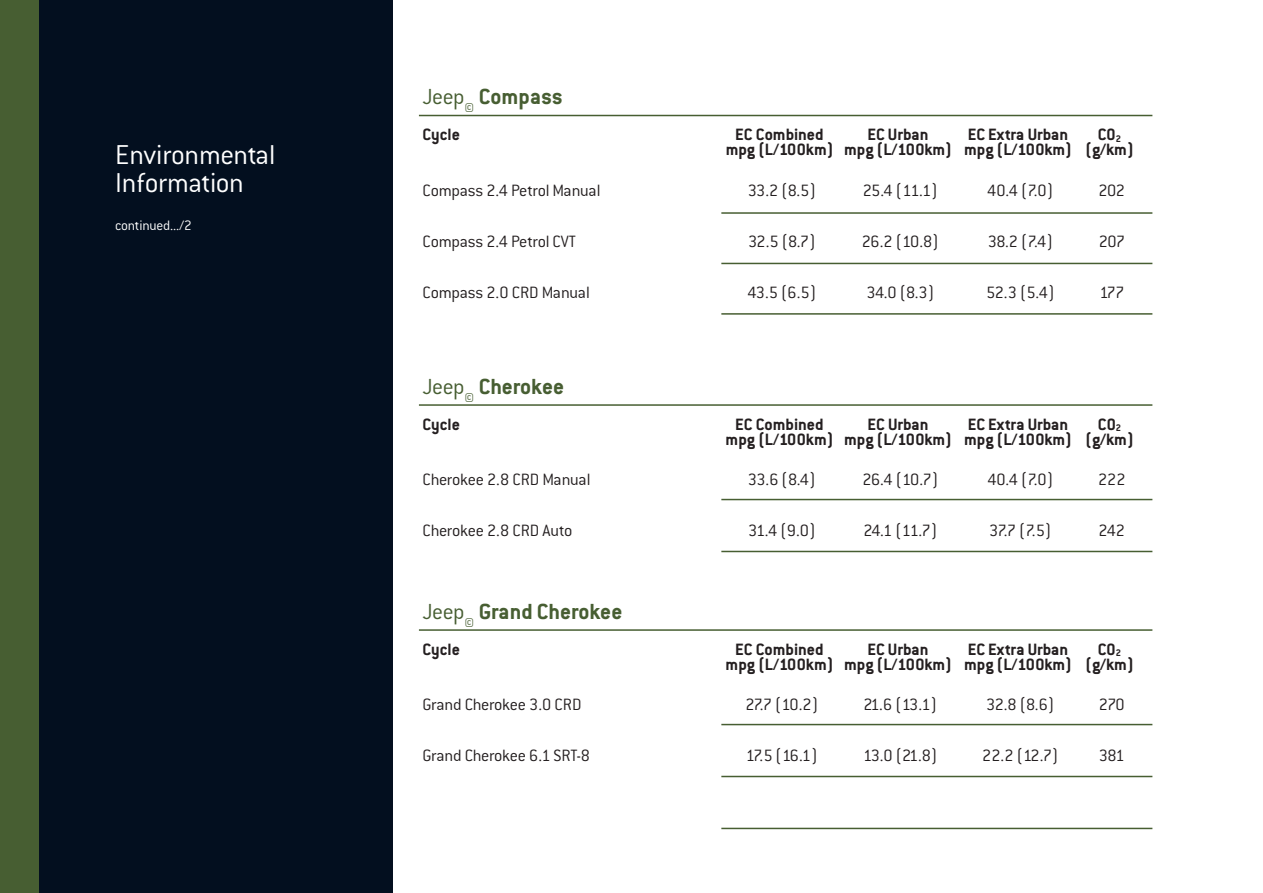
<style>
.page{position:relative;width:1263px;height:893px;background:#fff}
.page>*{position:absolute;margin:0;border:0;box-sizing:border-box;transform-origin:0 0}
.t1{font:300 30px/27px "Conduit ITC";letter-spacing:-.015em;color:#fff}
.t2{font:700 24px "Conduit ITC";color:#475e32}
.t3{font:300 18px "Conduit ITC";letter-spacing:-.015em;color:#241f20}
.t4{font:700 18px/15px "Conduit ITC";color:#241f20;text-align:center}
.t5{font:300 15px "Conduit ITC";letter-spacing:-.015em;color:#fff}
.s1{font-weight:300}
</style>
<div class="page">
<div style="left:38px;top:0;width:355px;height:893px;background:#030f1f"></div>
<div style="left:0;top:0;width:38px;height:893px;background:#475e32"></div>
<hr style="left:419px;top:115px;width:733px;height:1px;background:#475e32">
<hr style="left:721px;top:212px;width:431px;height:2px;background:#475e32">
<hr style="left:721px;top:263px;width:431px;height:1px;background:#475e32">
<hr style="left:721px;top:313px;width:431px;height:2px;background:#475e32">
<hr style="left:419px;top:629px;width:733px;height:2px;background:#475e32">
<hr style="left:721px;top:724px;width:431px;height:1px;background:#475e32">
<hr style="left:721px;top:776px;width:431px;height:1px;background:#475e32">
<hr style="left:721px;top:828px;width:431px;height:1px;background:#475e32">
<hr style="left:419px;top:404px;width:733px;height:2px;background:#475e32">
<hr style="left:721px;top:499px;width:431px;height:1px;background:#475e32">
<hr style="left:721px;top:551px;width:431px;height:1px;background:#475e32">
<h1 class="t1" style="left:115px;top:142px;width:162px">Environmental<br>Information</h1>
<p class="t5" style="left:115px;top:217px;width:78px">continued.../2</p>
<h2 class="t2" style="left:423px;top:83px;width:142px"><span class="s1">Jeep</span><sub>©</sub> Compass</h2>
<p class="t4" style="left:423px;top:127px;width:39px">Cycle</p>
<p class="t3" style="left:423px;top:180px;width:179px">Compass 2.4 Petrol Manual</p>
<p class="t3" style="left:423px;top:231px;width:155px">Compass 2.4 Petrol CVT</p>
<p class="t3" style="left:423px;top:282px;width:169px">Compass 2.0 CRD Manual</p>
<h2 class="t2" style="left:423px;top:372px;width:143px"><span class="s1">Jeep</span><sub>©</sub> Cherokee</h2>
<p class="t4" style="left:423px;top:416px;width:39px">Cycle</p>
<p class="t3" style="left:423px;top:470px;width:169px">Cherokee 2.8 CRD Manual</p>
<p class="t3" style="left:423px;top:521px;width:151px">Cherokee 2.8 CRD Auto</p>
<h2 class="t2" style="left:423px;top:597px;width:201px"><span class="s1">Jeep</span><sub>©</sub> Grand Cherokee</h2>
<p class="t4" style="left:423px;top:641px;width:39px">Cycle</p>
<p class="t3" style="left:423px;top:695px;width:160px">Grand Cherokee 3.0 CRD</p>
<p class="t3" style="left:423px;top:746px;width:169px">Grand Cherokee 6.1 SRT-8</p>
<p class="t4" style="left:726px;top:127px;width:109px">EC Combined mpg (L/100km)</p>
<p class="t3" style="left:748px;top:180px;width:70px">33.2 (8.5)</p>
<p class="t3" style="left:748px;top:231px;width:69px">32.5 (8.7)</p>
<p class="t3" style="left:747px;top:282px;width:70px">43.5 (6.5)</p>
<p class="t4" style="left:844px;top:127px;width:109px">EC Urban<br>mpg (L/100km)</p>
<p class="t3" style="left:863px;top:180px;width:76px">25.4 (11.1)</p>
<p class="t3" style="left:862px;top:231px;width:78px">26.2 (10.8)</p>
<p class="t3" style="left:866px;top:282px;width:69px">34.0 (8.3)</p>
<p class="t4" style="left:964px;top:127px;width:109px;text-align:left">EC Extra Urban mpg (L/100km)</p>
<p class="t3" style="left:987px;top:180px;width:67px">40.4 (7.0)</p>
<p class="t3" style="left:988px;top:231px;width:67px">38.2 (7.4)</p>
<p class="t3" style="left:986px;top:282px;width:70px">52.3 (5.4)</p>
<p class="t4" style="left:1085px;top:127px;width:50px">C0<sub>2 </sub>(g/km)</p>
<p class="t3" style="left:1098px;top:180px;width:28px">202</p>
<p class="t3" style="left:1099px;top:231px;width:28px">207</p>
<p class="t3" style="left:1099px;top:282px;width:26px">177</p>
<p class="t4" style="left:726px;top:416px;width:109px">EC Combined mpg (L/100km)</p>
<p class="t3" style="left:748px;top:470px;width:69px">33.6 (8.4)</p>
<p class="t3" style="left:748px;top:521px;width:69px">31.4 (9.0)</p>
<p class="t4" style="left:844px;top:416px;width:109px">EC Urban<br>mpg (L/100km)</p>
<p class="t3" style="left:862px;top:470px;width:77px">26.4 (10.7)</p>
<p class="t3" style="left:863px;top:521px;width:75px">24.1 (11.7)</p>
<p class="t4" style="left:964px;top:416px;width:109px;text-align:left">EC Extra Urban mpg (L/100km)</p>
<p class="t3" style="left:987px;top:470px;width:67px">40.4 (7.0)</p>
<p class="t3" style="left:989px;top:521px;width:63px">37.7 (7.5)</p>
<p class="t4" style="left:1085px;top:416px;width:50px">C0<sub>2 </sub>(g/km)</p>
<p class="t3" style="left:1098px;top:470px;width:29px">222</p>
<p class="t3" style="left:1098px;top:521px;width:28px">242</p>
<p class="t4" style="left:726px;top:641px;width:109px">EC Combined mpg (L/100km)</p>
<p class="t3" style="left:745px;top:695px;width:74px">27.7 (10.2)</p>
<p class="t3" style="left:746px;top:746px;width:73px">17.5 (16.1)</p>
<p class="t4" style="left:844px;top:641px;width:109px">EC Urban<br>mpg (L/100km)</p>
<p class="t3" style="left:864px;top:695px;width:75px">21.6 (13.1)</p>
<p class="t3" style="left:863px;top:746px;width:76px">13.0 (21.8)</p>
<p class="t4" style="left:964px;top:641px;width:109px;text-align:left">EC Extra Urban mpg (L/100km)</p>
<p class="t3" style="left:986px;top:695px;width:70px">32.8 (8.6)</p>
<p class="t3" style="left:982px;top:746px;width:78px">22.2 (12.7)</p>
<p class="t4" style="left:1085px;top:641px;width:50px">C0<sub>2 </sub>(g/km)</p>
<p class="t3" style="left:1099px;top:695px;width:27px">270</p>
<p class="t3" style="left:1099px;top:746px;width:28px">381</p>
</div>
